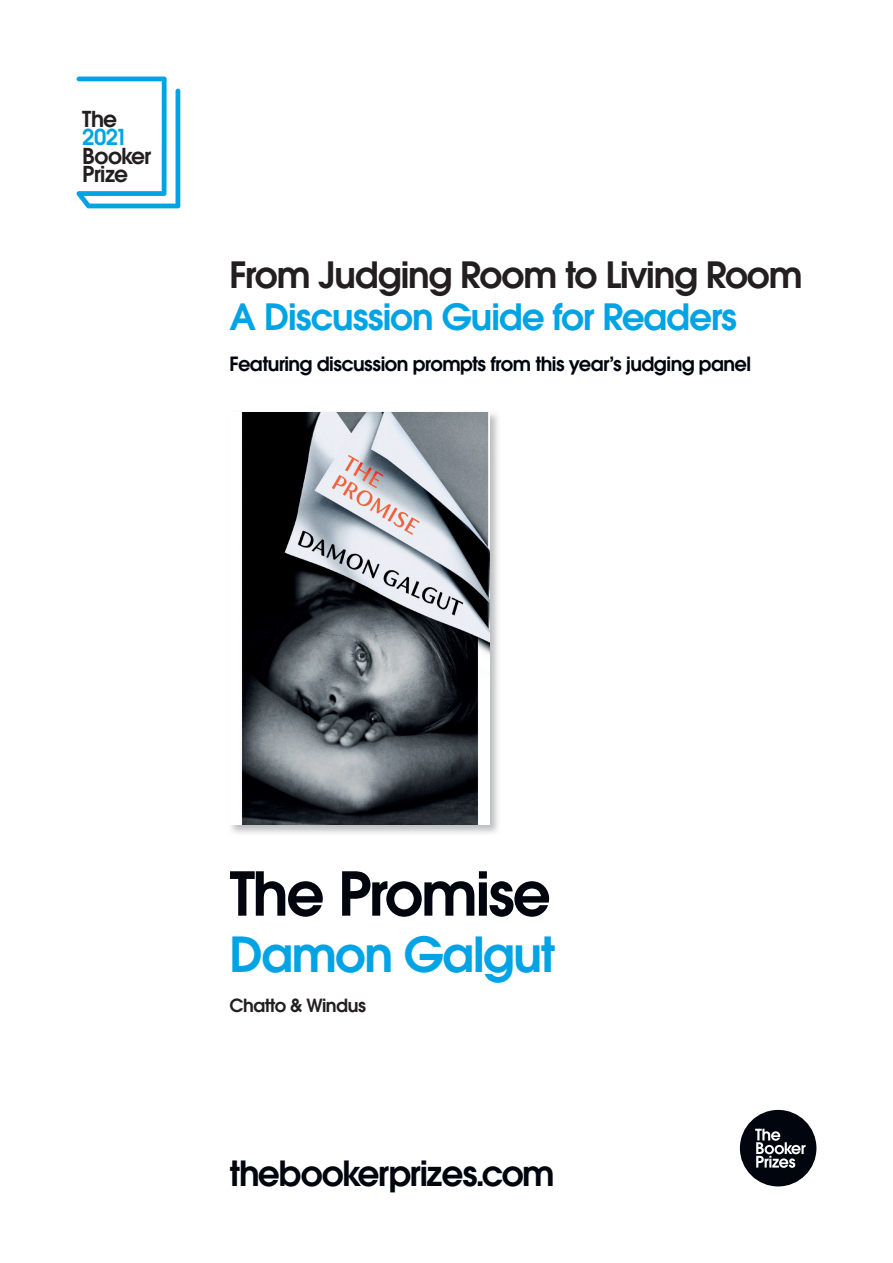
<style>
.page{position:relative;width:893px;height:1263px;background:#fff}
.page>*{position:absolute;margin:0;border:0;box-sizing:border-box;transform-origin:0 0}
.t1{font:600 60px "Avant Garde";letter-spacing:-.035em;color:#01060e}
.t2{font:600 48px "Avant Garde";letter-spacing:-.03em;color:#00a4e4}
.t3{font:600 36px "Avant Garde";letter-spacing:-.035em;color:#231f20}
.t4{font:600 36px "Avant Garde";letter-spacing:-.03em;color:#00a4e4}
.t5{font:600 34.5px "Avant Garde";letter-spacing:-.035em;color:#01060e}
.t6{font:600 21.9px/18.3px "Avant Garde";letter-spacing:-.035em;color:#231f20}
.t7{font:600 21.9px "Avant Garde";color:#00a4e4}
.t8{font:600 19.5px "Avant Garde";letter-spacing:-.025em;color:#01060e}
.t9{font:600 18px "Avant Garde";letter-spacing:-.025em;color:#231f20}
</style>
<div class="page">
<div style="left:740px;top:1110px;width:76px;height:76px;background:#01060e;border-radius:50%"></div>
<svg style="left:755px;top:1129px;width:50px;height:39px"></svg>
<svg style="left:77px;top:77px;width:103px;height:131px"></svg>
<img style="left:231px;top:413px;width:267px;height:421px">
<img style="left:231px;top:412px;width:258px;height:413px">
<p class="t6" style="left:82px;top:110px;width:36px">The</p>
<p class="t7" style="left:82px;top:123px;width:47px">2021</p>
<p class="t6" style="left:82px;top:146px;width:70px">Booker<br>Prize</p>
<h3 class="t3" style="left:230px;top:252px;width:575px">From Judging Room to Living Room</h3>
<h3 class="t4" style="left:230px;top:294px;width:509px">A Discussion Guide for Readers</h3>
<p class="t8" style="left:230px;top:351px;width:523px">Featuring discussion prompts from this year’s judging panel</p>
<h1 class="t1" style="left:230px;top:854px;width:323px">The Promise</h1>
<h2 class="t2" style="left:230px;top:923px;width:327px">Damon Galgut</h2>
<p class="t9" style="left:230px;top:993px;width:138px">Chatto &amp; Windus</p>
<h3 class="t5" style="left:230px;top:1151px;width:326px">thebookerprizes.com</h3>
</div>
